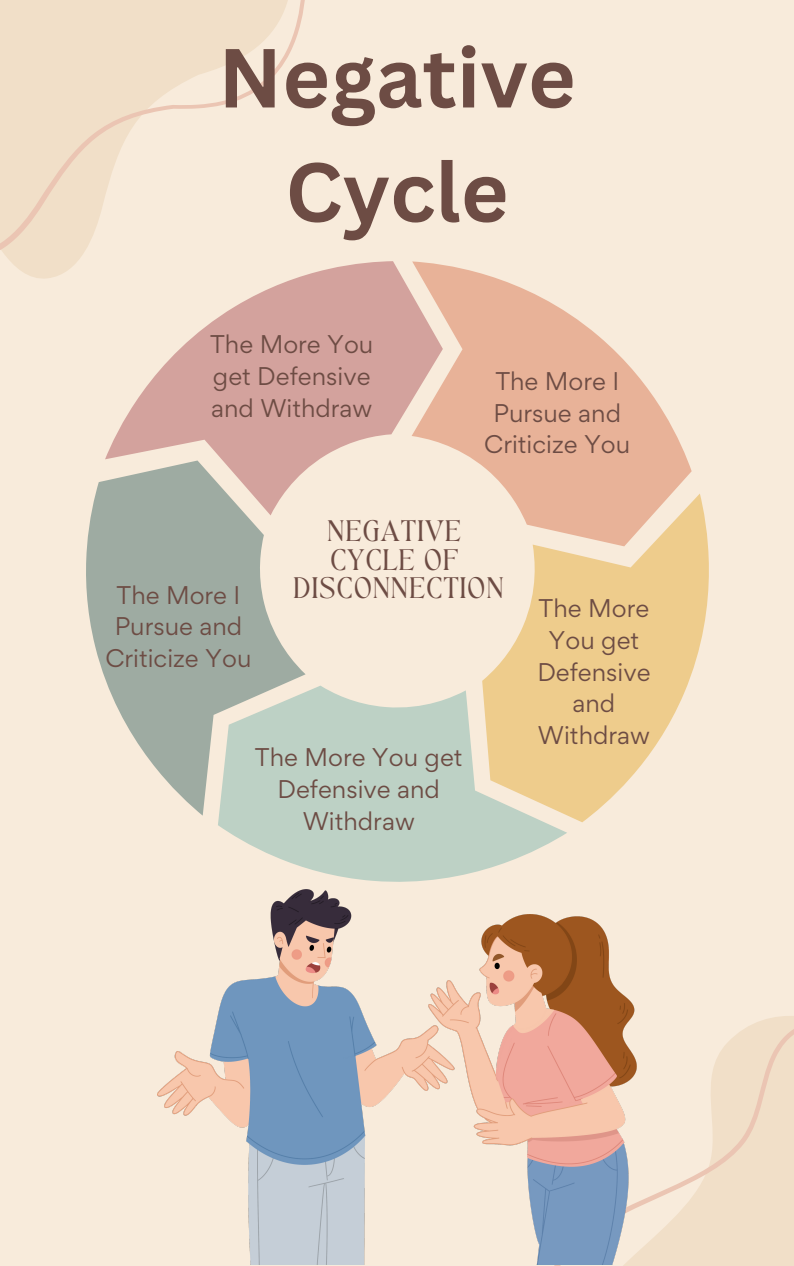
<style>
.page{position:relative;width:794px;height:1266px;background:#fff}
.page>*{position:absolute;margin:0;border:0;box-sizing:border-box;transform-origin:0 0}
.t1{font:700 81.75px "Canva Sans";color:#6d4c44}
.t2{font:22.88px/31.7px "Gordita";color:#6d4c44;text-align:center}
.t3{font:20.7px "TAN Angleton";color:#6d4c44}
</style>
<div class="page">
<div style="left:0;top:0;width:793px;height:1266px;background:#f8ebdb"></div>
<svg style="left:86px;top:480px;width:219px;height:335px;fill:#9eaba2"></svg>
<svg style="left:105px;top:263px;width:306px;height:252px;fill:#d3a29d"></svg>
<svg style="left:411px;top:261px;width:280px;height:232px;fill:#e8b298"></svg>
<svg style="left:482px;top:493px;width:227px;height:329px;fill:#eecc8c"></svg>
<svg style="left:218px;top:685px;width:349px;height:197px;fill:#bdd1c5"></svg>
<svg style="left:543px;top:1016px;width:250px;height:250px;fill:#f1dfc8"></svg>
<svg style="left:0;top:0;width:389px;height:349px"></svg>
<img style="left:157px;top:889px;width:479px;height:375px">
<p class="t1" style="left:218px;top:20px;width:359px">Negative</p>
<p class="t1" style="left:285px;top:134px;width:225px">Cycle</p>
<p class="t2" style="left:210px;top:328px;width:165px;text-align:left">The More You get Defensive and Withdraw</p>
<p class="t2" style="left:484px;top:365px;width:147px">The More I<br>Pursue and<br>Criticize You</p>
<p class="t2" style="left:105px;top:579px;width:147px">The More I<br>Pursue and<br>Criticize You</p>
<p class="t3" style="left:327px;top:520px;width:136px">NEGATIVE</p>
<p class="t3" style="left:329px;top:549px;width:130px">CYCLE OF</p>
<p class="t3" style="left:293px;top:577px;width:213px">DISCONNECTION</p>
<p class="t2" style="left:255px;top:741px;width:209px">The More You get<br>Defensive and<br>Withdraw</p>
<p class="t2" style="left:537px;top:592px;width:115px">The More<br>You get<br>Defensive and<br>Withdraw</p>
</div>
